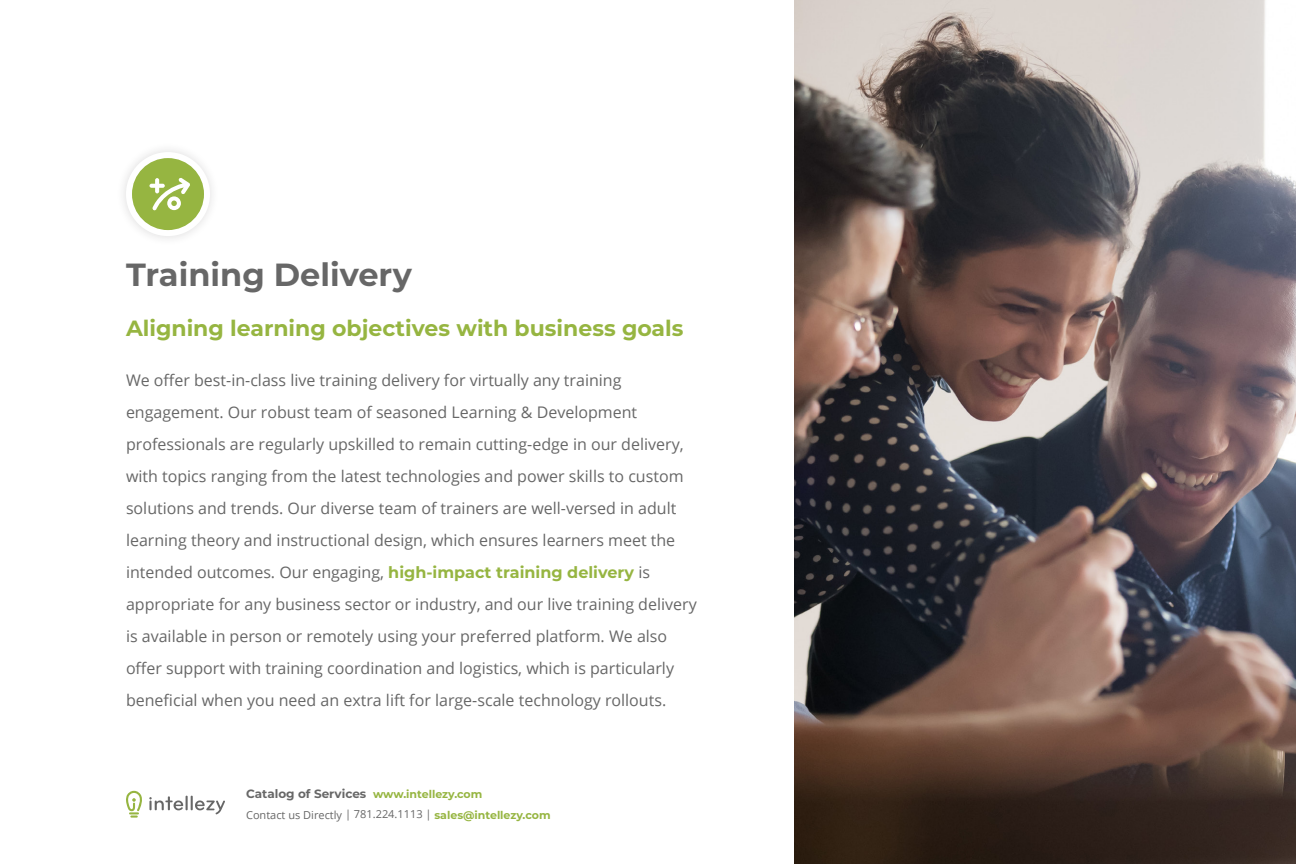
<style>
.page{position:relative;width:1296px;height:864px;background:#fff}
.page>*{position:absolute;margin:0;border:0;box-sizing:border-box;transform-origin:0 0}
.Service_Name{font:700 32px "Montserrat";color:#676767}
.Service_Subheader{font:700 22px "Montserrat";color:#96b541}
.Service_Description{font:16px/32px "Open Sans";color:#676767}
.t1{font:700 12px "Montserrat";color:#676767}
.t2{font:11px "Open Sans";color:#676767}
.s1{font-family:"Montserrat";font-weight:700;color:#96b541}
.s2{font-size:11px;color:#96b541}
</style>
<div class="page">
<svg style="left:126px;top:791px;width:99px;height:27px"></svg>
<div style="left:116px;top:142px;width:104px;height:104px;background:#231f20;opacity:.15"></div>
<div style="left:126px;top:152px;width:84px;height:84px;background:#fff;border-radius:50%"></div>
<div style="left:132px;top:158px;width:72px;height:72px;background:#96b541;border-radius:50%"></div>
<svg style="left:149px;top:178px;width:41px;height:32px"></svg>
<img style="left:794px;top:0;width:502px;height:864px">
<p class="Service_Name" style="left:126px;top:251px;width:287px">Training Delivery</p>
<p class="Service_Subheader" style="left:126px;top:312px;width:559px">Aligning learning objectives with business goals</p>
<p class="Service_Description" style="left:126px;top:364px;width:572px">We offer best-in-class live training delivery for virtually any training engagement. Our robust team of seasoned Learning &amp; Development professionals are regularly upskilled to remain cutting-edge in our delivery, with topics ranging from the latest technologies and power skills to custom solutions and trends. Our diverse team of trainers are well-versed in adult learning theory and instructional design, which ensures learners meet the intended outcomes. Our engaging, <span class="s1">high-impact training delivery</span> is appropriate for any business sector or industry, and our live training delivery is available in person or remotely using your preferred platform. We also offer support with training coordination and logistics, which is particularly beneficial when you need an extra lift for large-scale technology rollouts.</p>
<p class="t1" style="left:246px;top:785px;width:238px">Catalog of Services <span class="s2">www.intellezy.com</span></p>
<p class="t2" style="left:246px;top:808px;width:306px">Contact us Directly | 781.224.1113 | <span class="s1">sales@intellezy.com</span></p>
</div>
